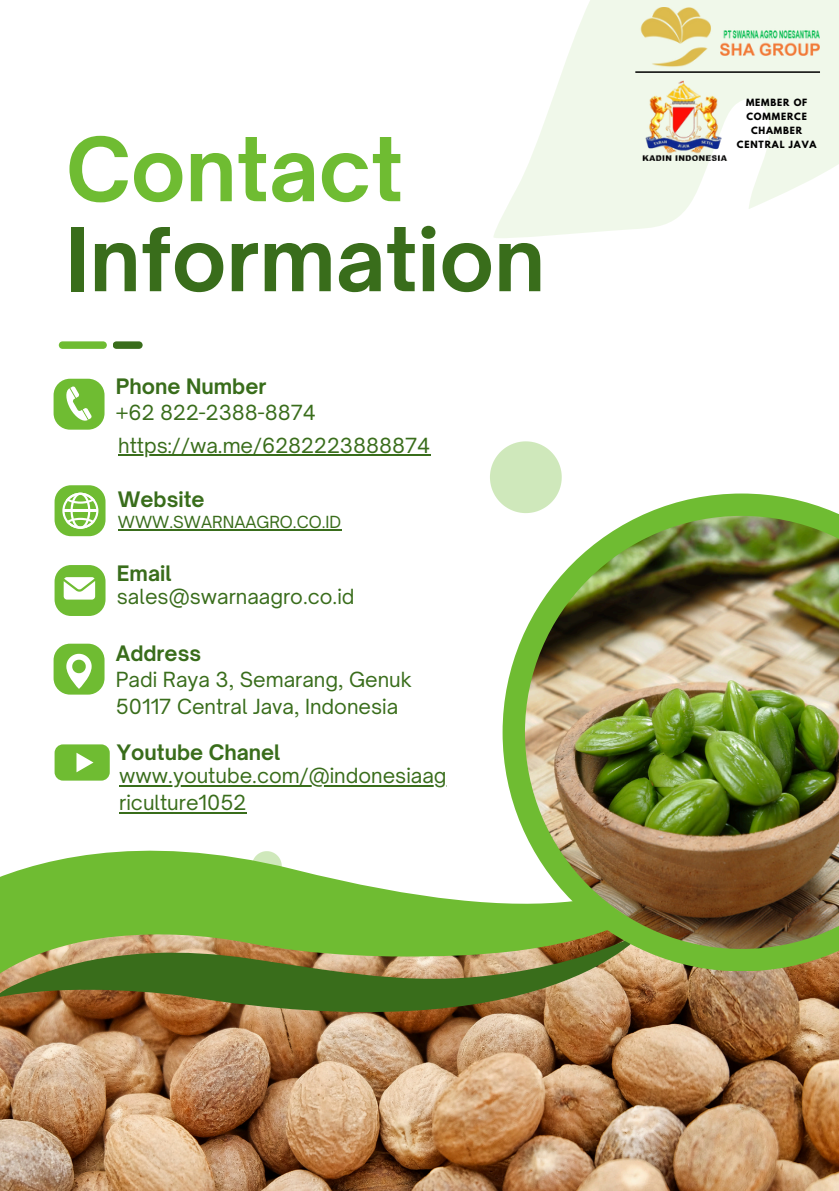
<style>
.page{position:relative;width:839px;height:1191px;background:#fff}
.page>*{position:absolute;margin:0;border:0;box-sizing:border-box;transform-origin:0 0}
.t1{font:700 84.2px/90px "Open Sauce One";color:#396d1b}
.t2{font:700 20.4px "Open Sauce One";color:#396d1b}
.t3{font:20px/27px "Open Sauce One";color:#396d1b}
.t4{font:16px "Open Sauce One";color:#396d1b}
.t5{font:700 8.8px/14px "League Spartan";letter-spacing:.095em;color:#000;text-align:center}
.s1{color:#6fbc32}
</style>
<div class="page">
<div style="left:55px;top:485px;width:50px;height:51px;background:#6fbc32;border-radius:16px"></div>
<svg style="left:62px;top:493px;width:36px;height:36px"></svg>
<hr style="left:63px;top:510px;width:34px;height:2px;background:#fff">
<div style="left:54px;top:379px;width:50px;height:51px;background:#6fbc32;border-radius:16px"></div>
<svg style="left:66px;top:386px;width:26px;height:35px"></svg>
<img style="left:0;top:971px;width:838px;height:220px">
<div style="left:55px;top:565px;width:50px;height:51px;background:#6fbc32;border-radius:16px"></div>
<svg style="left:64px;top:577px;width:31px;height:23px"></svg>
<div style="left:54px;top:644px;width:50px;height:51px;background:#6fbc32;border-radius:16px"></div>
<svg style="left:66px;top:654px;width:26px;height:34px"></svg>
<svg style="left:59px;top:341px;width:48px;height:8px"></svg>
<svg style="left:113px;top:341px;width:30px;height:8px"></svg>
<svg style="left:0;top:812px;width:709px;height:243px"></svg>
<svg style="left:0;top:885px;width:644px;height:177px;background:#8b9347"></svg>
<svg style="left:502px;top:494px;width:336px;height:477px"></svg>
<img style="left:525px;top:516px;width:313px;height:433px">
<svg style="left:493px;top:70px;width:345px;height:168px;fill:#f0f8ea"></svg>
<svg style="left:563px;top:0;width:275px;height:145px;background:#f1f8ec"></svg>
<svg style="left:490px;top:441px;width:71px;height:72px"></svg>
<svg style="left:252px;top:851px;width:29px;height:30px"></svg>
<img style="left:627px;top:8px;width:100px;height:63px">
<img style="left:720px;top:24px;width:99px;height:32px">
<hr style="left:635px;top:71px;width:185px;height:2px;background:#000">
<img style="left:638px;top:81px;width:91px;height:79px">
<svg style="left:55px;top:744px;width:55px;height:36px;background:#81c44b"></svg>
<hr style="left:118px;top:530px;width:223px;height:1px;background:#396d1b">
<hr style="left:118px;top:454px;width:312px;height:2px;background:#396d1b">
<hr style="left:119px;top:785px;width:327px;height:1px;background:#396d1b">
<hr style="left:119px;top:812px;width:127px;height:1px;background:#396d1b">
<p class="t1" style="left:66px;top:124px;width:480px"><span class="s1">Contact<br></span>Information</p>
<h1 class="t2" style="left:116px;top:373px;width:152px">Phone Number</h1>
<p class="t3" style="left:116px;top:399px;width:202px">+62 822-2388-8874</p>
<p class="t3" style="left:118px;top:432px;width:313px">https://wa.me/6282223888874</p>
<p class="t2" style="left:118px;top:487px;width:88px">Website</p>
<h2 class="t4" style="left:118px;top:512px;width:225px">WWW.SWARNAAGRO.CO.ID</h2>
<h3 class="t2" style="left:117px;top:560px;width:56px">Email</h3>
<h3 class="t3" style="left:117px;top:583px;width:239px">sales@swarnaagro.co.id</h3>
<p class="t2" style="left:116px;top:640px;width:87px">Address</p>
<p class="t3" style="left:116px;top:666px;width:297px">Padi Raya 3, Semarang, Genuk<br>50117 Central Java, Indonesia</p>
<p class="t2" style="left:117px;top:740px;width:165px">Youtube Chanel</p>
<p class="t3" style="left:119px;top:762px;width:329px">www.youtube.com/@indonesiaag riculture1052</p>
<p class="t5" style="left:736px;top:97px;width:81px">MEMBER OF<br>COMMERCE<br>CHAMBER<br>CENTRAL JAVA</p>
</div>
